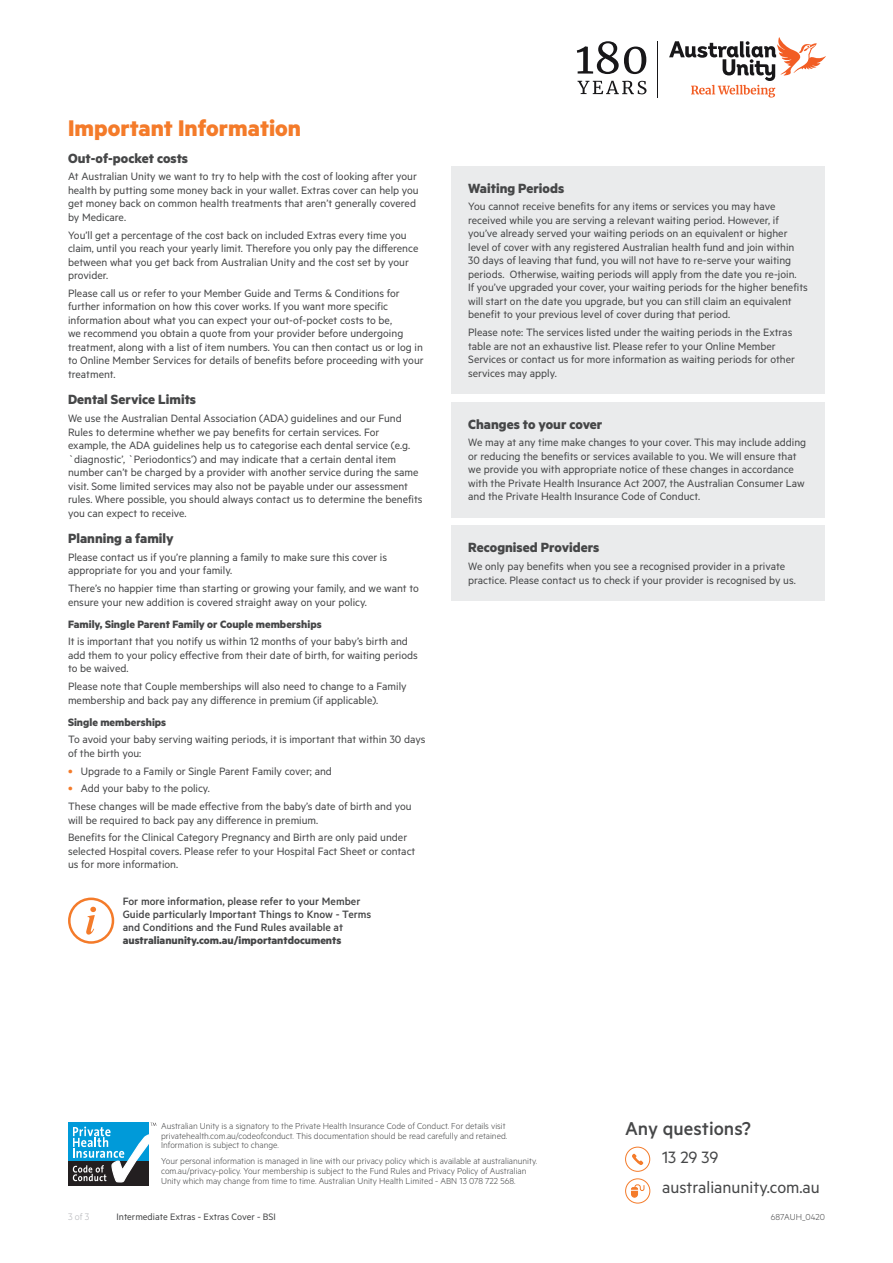
<style>
.page{position:relative;width:893px;height:1263px;background:#fff}
.page>*{position:absolute;margin:0;border:0;box-sizing:border-box;transform-origin:0 0}
.Important_Info_-_Ora{font:700 25.5px "Metric";color:#f47b2a}
.t1{font:500 21px "Metric";color:#464748}
.t2{font:18.45px/30.2px "Metric";color:#464748}
.Important_Info_-_Gre{font:700 15px "Metric";color:#464748}
.Important_Info_-_Bod{font:12px/13.5px "Metric";color:#464748}
.t3{font:500 12px/12.9px "Metric";color:#464748}
.Important_Info_-_Gre-2{font:700 12px "Metric";color:#464748}
.t4{font:10.5px "Metric";color:#464748}
.t5{font:300 10.5px "Metric";color:#b2b3b7}
.t6{font:300 9.75px/9.8px "Metric";color:#464748}
.s1{font-size:13.5px;color:#f47b2a}
.s2{font-weight:700}
</style>
<div class="page">
<div style="left:625px;top:1146px;width:25px;height:26px;border:1px solid #f47b2a;border-radius:50%"></div>
<div style="left:625px;top:1178px;width:25px;height:25px;border:1px solid #f47b2a;border-radius:50%"></div>
<svg style="left:631px;top:1184px;width:14px;height:14px"></svg>
<svg style="left:632px;top:1154px;width:11px;height:11px"></svg>
<div style="left:68px;top:1122px;width:80px;height:63px;background:#009ad9"></div>
<div style="left:68px;top:1161px;width:80px;height:24px;background:#231f20"></div>
<svg style="left:73px;top:1123px;width:84px;height:60px"></svg>
<hr style="left:658px;top:41px;width:1px;height:57px;background:#181719">
<svg style="left:577px;top:41px;width:69px;height:33px"></svg>
<svg style="left:577px;top:81px;width:69px;height:13px"></svg>
<svg style="left:669px;top:37px;width:157px;height:61px"></svg>
<div style="left:451px;top:402px;width:374px;height:115px;background:#eaebec"></div>
<div style="left:451px;top:526px;width:374px;height:75px;background:#eaebec"></div>
<svg style="left:68px;top:897px;width:46px;height:47px"></svg>
<div style="left:451px;top:166px;width:374px;height:228px;background:#eaebec"></div>
<p class="Important_Info_-_Ora" style="left:68px;top:112px;width:235px">Important Information</p>
<p class="Important_Info_-_Gre" style="left:68px;top:149px;width:122px">Out-of-pocket costs</p>
<p class="Important_Info_-_Bod" style="left:68px;top:169px;width:352px">At Australian Unity we want to try to help with the cost of looking after your health by putting some money back in your wallet. Extras cover can help you get money back on common health treatments that aren’t generally covered by Medicare.</p>
<p class="Important_Info_-_Bod" style="left:68px;top:228px;width:352px">You’ll get a percentage of the cost back on included Extras every time you claim, until you reach your yearly limit. Therefore you only pay the difference between what you get back from Australian Unity and the cost set by your provider.</p>
<p class="Important_Info_-_Bod" style="left:68px;top:286px;width:357px">Please call us or refer to your Member Guide and Terms &amp; Conditions for further information on how this cover works. If you want more specific information about what you can expect your out-of-pocket costs to be,<br>we recommend you obtain a quote from your provider before undergoing treatment, along with a list of item numbers. You can then contact us or log in to Online Member Services for details of benefits before proceeding with your treatment.</p>
<p class="Important_Info_-_Gre" style="left:68px;top:390px;width:130px">Dental Service Limits</p>
<p class="Important_Info_-_Bod" style="left:68px;top:411px;width:356px">We use the Australian Dental Association (ADA) guidelines and our Fund Rules to determine whether we pay benefits for certain services. For example, the ADA guidelines help us to categorise each dental service (e.g. `diagnostic’, `Periodontics’) and may indicate that a certain dental item number can’t be charged by a provider with another service during the same visit. Some limited services may also not be payable under our assessment rules. Where possible, you should always contact us to determine the benefits you can expect to receive.</p>
<p class="Important_Info_-_Gre" style="left:68px;top:529px;width:107px">Planning a family</p>
<p class="Important_Info_-_Bod" style="left:68px;top:550px;width:321px">Please contact us if you’re planning a family to make sure this cover is appropriate for you and your family.</p>
<p class="Important_Info_-_Bod" style="left:68px;top:581px;width:352px">There’s no happier time than starting or growing your family, and we want to ensure your new addition is covered straight away on your policy.</p>
<p class="Important_Info_-_Gre-2" style="left:68px;top:616px;width:255px">Family, Single Parent Family or Couple memberships</p>
<p class="Important_Info_-_Bod" style="left:68px;top:634px;width:351px">It is important that you notify us within 12 months of your baby’s birth and add them to your policy effective from their date of birth, for waiting periods to be waived.</p>
<p class="Important_Info_-_Bod" style="left:68px;top:679px;width:340px">Please note that Couple memberships will also need to change to a Family membership and back pay any difference in premium (if applicable).</p>
<p class="Important_Info_-_Gre-2" style="left:68px;top:714px;width:100px">Single memberships</p>
<p class="Important_Info_-_Bod" style="left:68px;top:732px;width:359px">To avoid your baby serving waiting periods, it is important that within 30 days of the birth you:</p>
<p class="Important_Info_-_Bod" style="left:68px;top:764px;width:265px"><span class="s1">•</span> Upgrade to a Family or Single Parent Family cover; and</p>
<p class="Important_Info_-_Bod" style="left:68px;top:781px;width:143px"><span class="s1">•</span> Add your baby to the policy.</p>
<p class="Important_Info_-_Bod" style="left:68px;top:799px;width:345px">These changes will be made effective from the baby’s date of birth and you will be required to back pay any difference in premium.</p>
<p class="Important_Info_-_Bod" style="left:68px;top:830px;width:349px">Benefits for the Clinical Category Pregnancy and Birth are only paid under selected Hospital covers. Please refer to your Hospital Fact Sheet or contact us for more information.</p>
<p class="t3" style="left:123px;top:895px;width:250px">For more information, please refer to your Member Guide particularly Important Things to Know - Terms and Conditions and the Fund Rules available at <span class="s2">australianunity.com.au/importantdocuments</span></p>
<p class="Important_Info_-_Gre" style="left:468px;top:179px;width:98px">Waiting Periods</p>
<p class="Important_Info_-_Bod" style="left:468px;top:199px;width:341px">You cannot receive benefits for any items or services you may have received while you are serving a relevant waiting period. However, if you’ve already served your waiting periods on an equivalent or higher level of cover with any registered Australian health fund and join within 30 days of leaving that fund, you will not have to re-serve your waiting periods. Otherwise, waiting periods will apply from the date you re-join.<br>If you’ve upgraded your cover, your waiting periods for the higher benefits will start on the date you upgrade, but you can still claim an equivalent benefit to your previous level of cover during that period.</p>
<p class="Important_Info_-_Bod" style="left:468px;top:325px;width:328px">Please note: The services listed under the waiting periods in the Extras table are not an exhaustive list. Please refer to your Online Member Services or contact us for more information as waiting periods for other services may apply.</p>
<p class="Important_Info_-_Gre" style="left:468px;top:415px;width:136px">Changes to your cover</p>
<p class="Important_Info_-_Bod" style="left:468px;top:435px;width:340px">We may at any time make changes to your cover. This may include adding or reducing the benefits or services available to you. We will ensure that we provide you with appropriate notice of these changes in accordance with the Private Health Insurance Act 2007, the Australian Consumer Law and the Private Health Insurance Code of Conduct.</p>
<p class="Important_Info_-_Gre" style="left:468px;top:538px;width:133px">Recognised Providers</p>
<p class="Important_Info_-_Bod" style="left:468px;top:559px;width:329px">We only pay benefits when you see a recognised provider in a private practice. Please contact us to check if your provider is recognised by us.</p>
<p class="t6" style="left:161px;top:1120px;width:348px">Australian Unity is a signatory to the Private Health Insurance Code of Conduct. For details visit privatehealth.com.au/codeofconduct. This documentation should be read carefully and retained.<br>Information is subject to change.</p>
<p class="t6" style="left:161px;top:1156px;width:378px">Your personal information is managed in line with our privacy policy which is available at australianunity. com.au/privacy-policy. Your membership is subject to the Fund Rules and Privacy Policy of Australian<br>Unity which may change from time to time. Australian Unity Health Limited - ABN 13 078 722 568.</p>
<h2 class="t1" style="left:625px;top:1116px;width:127px">Any questions?</h2>
<h3 class="t2" style="left:662px;top:1142px;width:159px">13 29 39 australianunity.com.au</h3>
<p class="t5" style="left:68px;top:1211px;width:23px">3 of 3</p>
<p class="t4" style="left:117px;top:1211px;width:161px">Intermediate Extras - Extras Cover - BSI</p>
<p class="t6" style="left:771px;top:1211px;width:56px">687AUH_0420</p>
</div>
